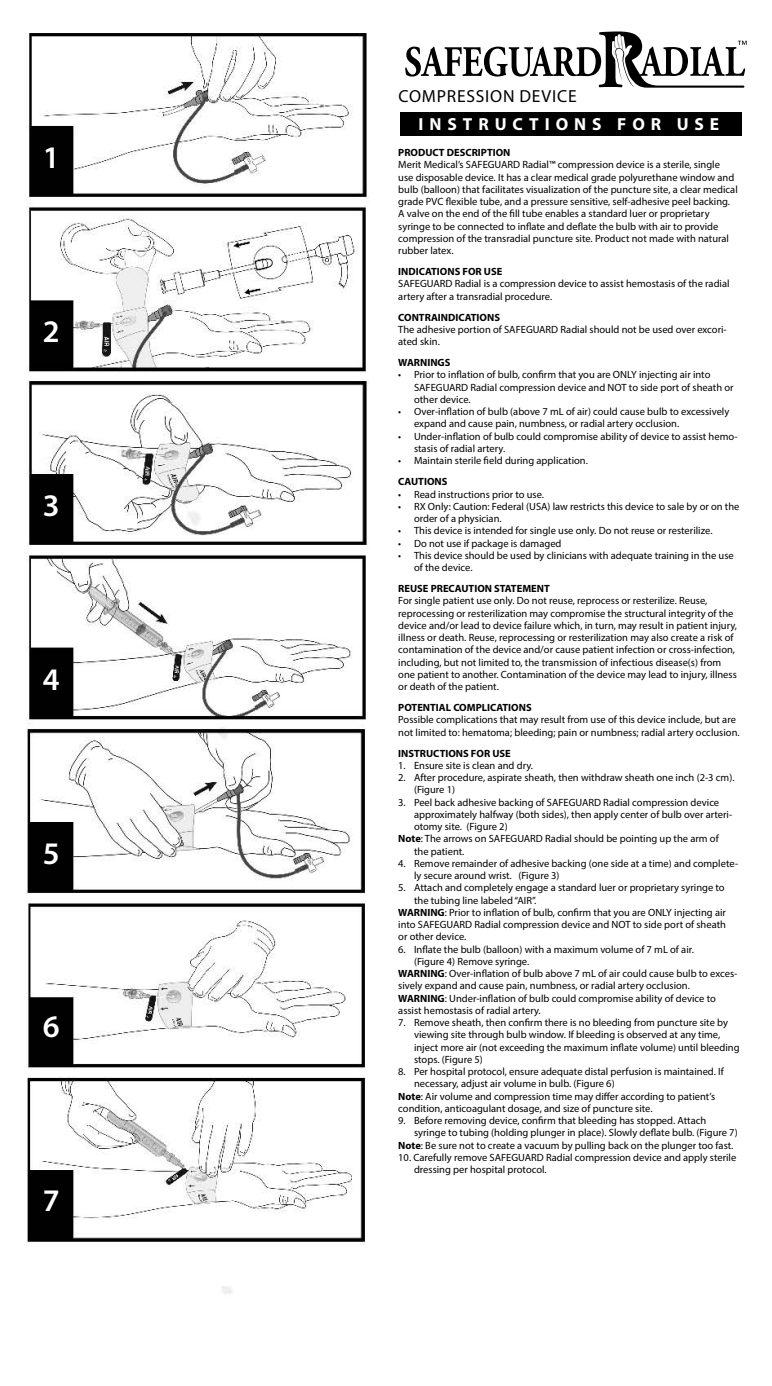
<style>
.page{position:relative;width:772px;height:1386px;background:#fff}
.page>*{position:absolute;margin:0;border:0;box-sizing:border-box;transform-origin:0 0}
.t1{font:600 31.5px "Myriad Pro";color:#fff}
.t2{font:700 17.5px "Myriad Pro";letter-spacing:.34em;color:#fff}
.t3{font:17.5px "Myriad Pro";letter-spacing:.045em;color:#000}
.t4{font:10.5px/12.2px "Myriad Pro";color:#000}
.t5{font:700 10.5px "Myriad Pro";color:#000}
.s1{font-weight:700}
</style>
<div class="page">
<div style="left:400px;top:113px;width:341px;height:23px;background:#000"></div>
<svg style="left:405px;top:32px;width:341px;height:56px"></svg>
<img style="left:26px;top:33px;width:342px;height:1261px">
<h1 class="t1" style="left:43px;top:138px;width:18px">1</h1>
<h1 class="t1" style="left:43px;top:312px;width:18px">2</h1>
<h1 class="t1" style="left:43px;top:485px;width:18px">3</h1>
<h1 class="t1" style="left:43px;top:659px;width:18px">4</h1>
<h1 class="t1" style="left:43px;top:833px;width:18px">5</h1>
<h1 class="t1" style="left:43px;top:1007px;width:18px">6</h1>
<h1 class="t1" style="left:43px;top:1181px;width:18px">7</h1>
<h2 class="t3" style="left:398px;top:85px;width:180px">COMPRESSION DEVICE</h2>
<h2 class="t2" style="left:418px;top:113px;width:302px">INSTRUCTIONS FOR USE</h2>
<p class="t5" style="left:398px;top:146px;width:114px">PRODUCT DESCRIPTION</p>
<p class="t4" style="left:398px;top:159px;width:341px">Merit Medical’s SAFEGUARD Radial™ compression device is a sterile, single<br>use disposable device. It has a clear medical grade polyurethane window and bulb (balloon) that facilitates visualization of the puncture site, a clear medical grade PVC flexible tube, and a pressure sensitive, self-adhesive peel backing.<br>A valve on the end of the fill tube enables a standard luer or proprietary syringe to be connected to inflate and deflate the bulb with air to provide compression of the transradial puncture site. Product not made with natural rubber latex.</p>
<p class="t5" style="left:398px;top:265px;width:106px">INDICATIONS FOR USE</p>
<p class="t4" style="left:398px;top:278px;width:333px">SAFEGUARD Radial is a compression device to assist hemostasis of the radial artery after a transradial procedure.</p>
<p class="t5" style="left:398px;top:310px;width:103px">CONTRAINDICATIONS</p>
<p class="t4" style="left:398px;top:323px;width:330px">The adhesive portion of SAFEGUARD Radial should not be used over excori&shy;ated skin.</p>
<p class="t5" style="left:398px;top:356px;width:54px">WARNINGS</p>
<p class="t4" style="left:414px;top:369px;width:321px;text-indent:-16px">• Prior to inflation of bulb, confirm that you are ONLY injecting air into<br>SAFEGUARD Radial compression device and NOT to side port of sheath or other device.</p>
<p class="t4" style="left:414px;top:405px;width:317px;text-indent:-16px">• Over-inflation of bulb (above 7 mL of air) could cause bulb to excessively expand and cause pain, numbness, or radial artery occlusion.</p>
<p class="t4" style="left:414px;top:430px;width:325px;text-indent:-16px">• Under-inflation of bulb could compromise ability of device to assist hemo&shy;stasis of radial artery.</p>
<p class="t4" style="left:398px;top:454px;width:191px">• Maintain sterile field during application.</p>
<p class="t5" style="left:398px;top:475px;width:51px">CAUTIONS</p>
<p class="t4" style="left:398px;top:488px;width:147px">• Read instructions prior to use.</p>
<p class="t4" style="left:414px;top:500px;width:327px;text-indent:-16px">• RX Only: Caution: Federal (USA) law restricts this device to sale by or on the order of a physician.</p>
<p class="t4" style="left:398px;top:524px;width:316px">• This device is intended for single use only. Do not reuse or resterilize.</p>
<p class="t4" style="left:398px;top:537px;width:165px">• Do not use if package is damaged</p>
<p class="t4" style="left:414px;top:549px;width:321px;text-indent:-16px">• This device should be used by clinicians with adequate training in the use of the device.</p>
<p class="t5" style="left:398px;top:582px;width:153px">REUSE PRECAUTION STATEMENT</p>
<p class="t4" style="left:398px;top:594px;width:340px">For single patient use only. Do not reuse, reprocess or resterilize. Reuse, reprocessing or resterilization may compromise the structural integrity of the device and/or lead to device failure which, in turn, may result in patient injury, illness or death. Reuse, reprocessing or resterilization may also create a risk of contamination of the device and/or cause patient infection or cross-infection, including, but not limited to, the transmission of infectious disease(s) from one patient to another. Contamination of the device may lead to injury, illness or death of the patient.</p>
<p class="t5" style="left:398px;top:701px;width:135px">POTENTIAL COMPLICATIONS</p>
<p class="t4" style="left:398px;top:714px;width:343px">Possible complications that may result from use of this device include, but are not limited to: hematoma; bleeding; pain or numbness; radial artery occlusion.</p>
<p class="t5" style="left:398px;top:746px;width:114px">INSTRUCTIONS FOR USE</p>
<p class="t4" style="left:398px;top:759px;width:136px">1. Ensure site is clean and dry.</p>
<p class="t4" style="left:414px;top:771px;width:322px;text-indent:-16px">2. After procedure, aspirate sheath, then withdraw sheath one inch (2-3 cm). (Figure 1)</p>
<p class="t4" style="left:398px;top:796px;width:322px">3. Peel back adhesive backing of SAFEGUARD Radial compression device</p>
<p class="t4" style="left:414px;top:808px;width:320px">approximately halfway (both sides), then apply center of bulb over arteri-</p>
<p class="t4" style="left:414px;top:820px;width:95px">otomy site. (Figure 2)</p>
<p class="t4" style="left:398px;top:833px;width:322px"><span class="s1">Note</span>: The arrows on SAFEGUARD Radial should be pointing up the arm of</p>
<p class="t4" style="left:414px;top:845px;width:52px">the patient.</p>
<p class="t4" style="left:414px;top:857px;width:326px;text-indent:-16px">4. Remove remainder of adhesive backing (one side at a time) and complete&shy;ly secure around wrist. (Figure 3)</p>
<p class="t4" style="left:398px;top:882px;width:328px">5. Attach and completely engage a standard luer or proprietary syringe to</p>
<p class="t4" style="left:414px;top:894px;width:124px">the tubing line labeled “AIR”.</p>
<p class="t4" style="left:398px;top:906px;width:329px"><span class="s1">WARNING</span>: Prior to inflation of bulb, confirm that you are ONLY injecting air</p>
<p class="t4" style="left:398px;top:918px;width:329px">into SAFEGUARD Radial compression device and NOT to side port of sheath</p>
<p class="t4" style="left:398px;top:931px;width:70px">or other device.</p>
<p class="t4" style="left:398px;top:943px;width:297px">6. Inflate the bulb (balloon) with a maximum volume of 7 mL of air.</p>
<p class="t4" style="left:414px;top:955px;width:117px">(Figure 4) Remove syringe.</p>
<p class="t4" style="left:398px;top:967px;width:341px"><span class="s1">WARNING</span>: Over-inflation of bulb above 7 mL of air could cause bulb to exces-</p>
<p class="t4" style="left:398px;top:980px;width:293px">sively expand and cause pain, numbness, or radial artery occlusion.</p>
<p class="t4" style="left:398px;top:992px;width:319px"><span class="s1">WARNING</span>: Under-inflation of bulb could compromise ability of device to</p>
<p class="t4" style="left:398px;top:1004px;width:144px">assist hemostasis of radial artery.</p>
<p class="t4" style="left:414px;top:1016px;width:327px;text-indent:-16px">7. Remove sheath, then confirm there is no bleeding from puncture site by viewing site through bulb window. If bleeding is observed at any time, inject more air (not exceeding the maximum inflate volume) until bleeding stops. (Figure 5)</p>
<p class="t4" style="left:398px;top:1065px;width:327px">8. Per hospital protocol, ensure adequate distal perfusion is maintained. If</p>
<p class="t4" style="left:414px;top:1078px;width:202px">necessary, adjust air volume in bulb. (Figure 6)</p>
<p class="t4" style="left:398px;top:1090px;width:318px"><span class="s1">Note</span>: Air volume and compression time may differ according to patient’s</p>
<p class="t4" style="left:398px;top:1102px;width:256px">condition, anticoagulant dosage, and size of puncture site.</p>
<p class="t4" style="left:398px;top:1114px;width:309px">9. Before removing device, confirm that bleeding has stopped. Attach</p>
<p class="t4" style="left:414px;top:1127px;width:325px">syringe to tubing (holding plunger in place). Slowly deflate bulb. (Figure 7)</p>
<p class="t4" style="left:398px;top:1139px;width:337px"><span class="s1">Note</span>: Be sure not to create a vacuum by pulling back on the plunger too fast.</p>
<p class="t4" style="left:414px;top:1151px;width:324px;text-indent:-16px">10. Carefully remove SAFEGUARD Radial compression device and apply sterile dressing per hospital protocol.</p>
</div>
